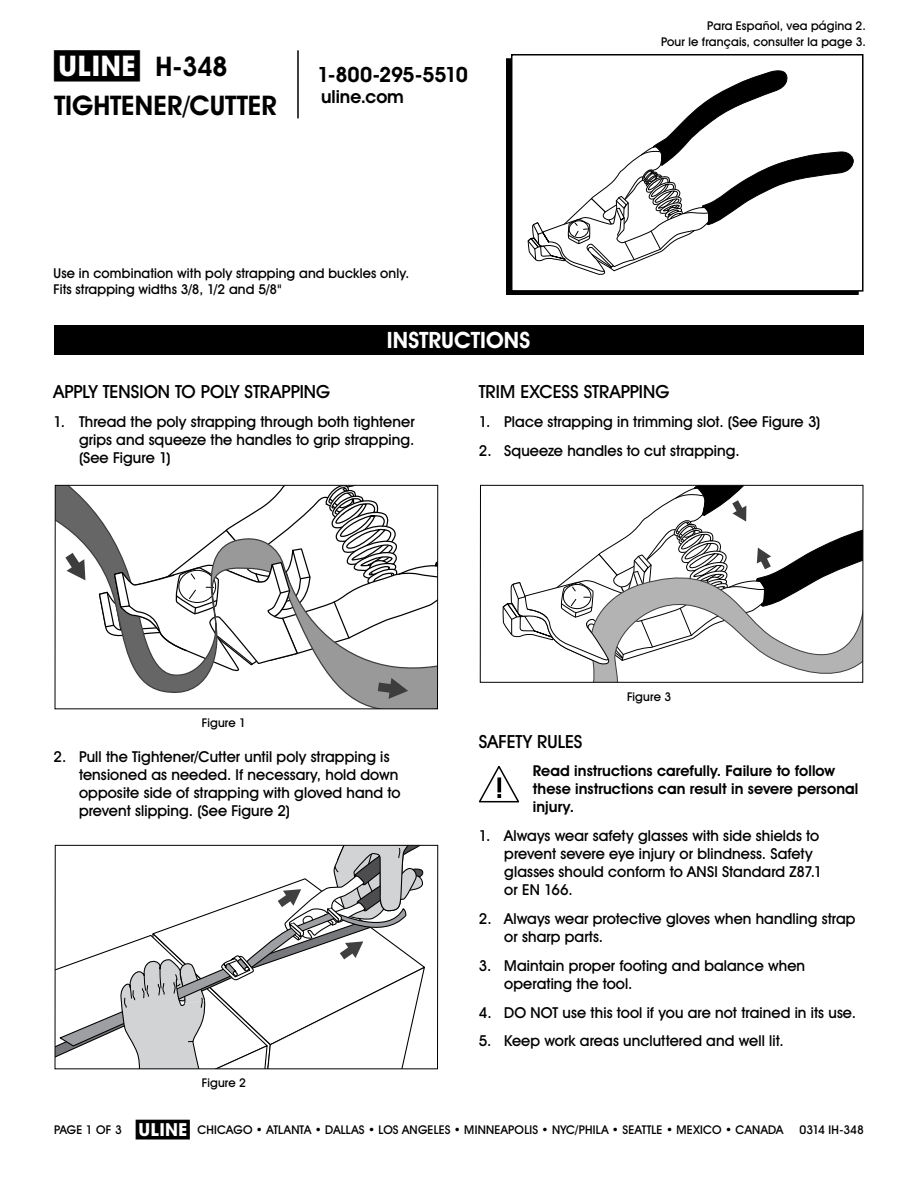
<style>
.page{position:relative;width:918px;height:1188px;background:#fff}
.page>*{position:absolute;margin:0;border:0;box-sizing:border-box;transform-origin:0 0}
.t1{font:700 27px/38.7px "Uline Two Knine";letter-spacing:-.005em;color:#000}
.t2{font:700 22.5px "Uline Two Knine";color:#fff}
.t3{font:700 21px "Uline Two Knine";letter-spacing:-.02em;color:#000}
.t4{font:18px "Uline Two Knine";color:#000}
.t5{font:700 18px "Uline Two Knine";color:#000}
.t6{font:15px/18px "Uline Two Knine";letter-spacing:.005em;color:#000}
.t7{font:700 15px/18px "Uline Two Knine";letter-spacing:.005em;color:#000}
.t8{font:13.5px/16.2px "Uline Two Knine";letter-spacing:.01em;color:#000}
.t9{font:12px/16.8px "Uline Two Knine";letter-spacing:.015em;color:#000;text-align:right}
.t10{font:12px "Uline Two Knine";letter-spacing:-.005em;color:#000}
.s1{font-size:28.5px}
.s2{font-size:18px}
</style>
<div class="page">
<hr style="left:297px;top:50px;width:2px;height:68px;background:#000">
<div style="left:506px;top:58px;width:353px;height:237px;border:2px solid #000"></div>
<div style="left:512px;top:55px;width:351px;height:236px;background:#fff"></div>
<div style="left:511px;top:54px;width:353px;height:238px;border:2px solid #000"></div>
<svg style="left:479px;top:766px;width:40px;height:36px"></svg>
<div style="left:54px;top:325px;width:810px;height:30px;background:#000"></div>
<svg style="left:527px;top:70px;width:327px;height:205px"></svg>
<svg style="left:57px;top:487px;width:379px;height:220px"></svg>
<div style="left:55px;top:485px;width:383px;height:224px;border:1px solid #000"></div>
<svg style="left:57px;top:847px;width:368px;height:220px"></svg>
<div style="left:55px;top:845px;width:383px;height:224px;border:1px solid #000"></div>
<svg style="left:593px;top:665px;width:266px;height:16px"></svg>
<svg style="left:502px;top:487px;width:359px;height:178px"></svg>
<div style="left:480px;top:485px;width:383px;height:198px;border:1px solid #000"></div>
<h1 class="t1" style="left:54px;top:47px;width:224px"><span class="s1">π</span> H-348<br>TIGHTENER/CUTTER</h1>
<h3 class="t3" style="left:317px;top:62px;width:152px">1-800-295-5510</h3>
<p class="t5" style="left:321px;top:86px;width:84px">uline.com</p>
<p class="t8" style="left:54px;top:265px;width:357px">Use in combination with poly strapping and buckles only.<br>Fits strapping widths 3/8, 1/2 and 5/8"</p>
<h2 class="t2" style="left:387px;top:327px;width:145px">Instructions</h2>
<p class="t9" style="left:661px;top:17px;width:206px">Para Español, vea página 2.<br>Pour le français, consulter la page 3.</p>
<p class="t4" style="left:54px;top:381px;width:227px">Apply tensio n to po ly strappi</p>
<p class="t4" style="left:304px;top:381px;width:25px">ng</p>
<p class="t6" style="left:79px;top:413px;width:337px;text-align:justify;text-indent:-26px">1. Thread the poly strapping through both tightener grips and squeeze the handles to grip strapping. (See Figure 1)</p>
<p class="t4" style="left:479px;top:381px;width:141px">Trim excess strappi</p>
<p class="t4" style="left:643px;top:381px;width:25px">ng</p>
<p class="t6" style="left:479px;top:413px;width:343px">1. Place strapping in trimming slot. (See Figure 3)</p>
<p class="t6" style="left:479px;top:442px;width:262px">2. Squeeze handles to cut strapping.</p>
<p class="t9" style="left:202px;top:714px;width:46px">Figure 1</p>
<p class="t6" style="left:79px;top:748px;width:323px;text-indent:-26px">2. Pull the Tightener/Cutter until poly strapping is tensioned as needed. If necessary, hold down opposite side of strapping with gloved hand to prevent slipping. (See Figure 2)</p>
<p class="t9" style="left:202px;top:1074px;width:46px">Figure 2</p>
<p class="t9" style="left:627px;top:688px;width:46px">Figure 3</p>
<p class="t4" style="left:479px;top:730px;width:105px">SAFETY rules</p>
<p class="t7" style="left:533px;top:762px;width:327px">Read instructions carefully. Failure to follow these instructions can result in severe personal injury.</p>
<p class="t6" style="left:504px;top:827px;width:320px;text-indent:-26px">1. Always wear safety glasses with side shields to prevent severe eye injury or blindness. Safety glasses should conform to ANSI Standard Z87.1 or EN 166.</p>
<p class="t6" style="left:504px;top:910px;width:353px;text-indent:-26px">2. Always wear protective gloves when handling strap or sharp parts.</p>
<p class="t6" style="left:504px;top:956px;width:302px;text-indent:-26px">3. Maintain proper footing and balance when operating the tool.</p>
<p class="t6" style="left:479px;top:1003px;width:379px">4. DO NOT use this tool if you are not trained in its use.</p>
<p class="t6" style="left:479px;top:1032px;width:306px">5. Keep work areas uncluttered and well lit.</p>
<p class="t9" style="left:136px;top:1121px;width:649px"><span class="s2">π</span> CHICAGO • ATLANTA • DALLAS • LOS ANGELES • MINNEAPOLIS • NYC/PHILA • SEATTLE • MEXICO • CANADA</p>
<p class="t9" style="left:54px;top:1121px;width:69px">PAGE 1 OF 3</p>
<p class="t10" style="left:800px;top:1122px;width:66px">0314 IH-348</p>
</div>
